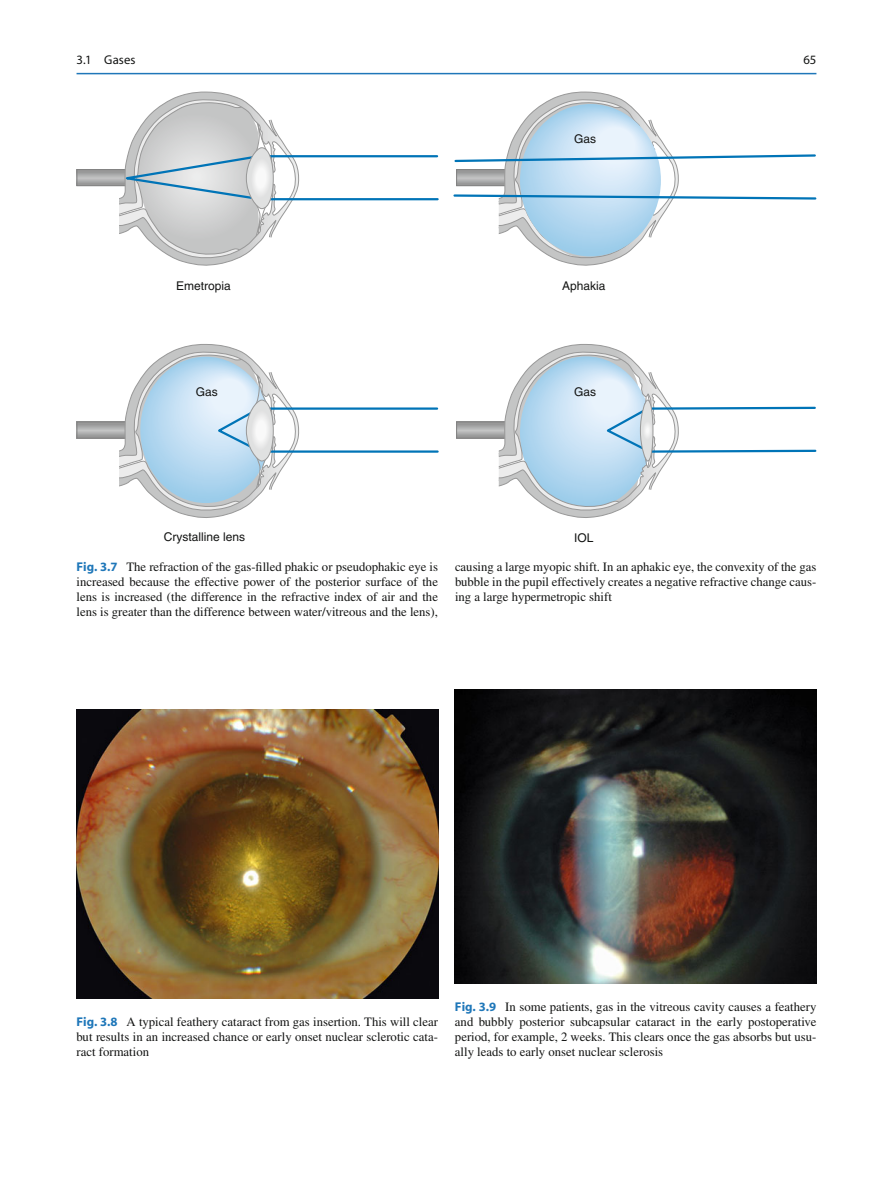
<style>
.page{position:relative;width:893px;height:1187px;background:#fff}
.page>*{position:absolute;margin:0;border:0;box-sizing:border-box;transform-origin:0 0}
.t1{font:12.75px/15px "Times";color:#131413;text-align:justify}
.t2{font:12.75px "Myriad";letter-spacing:.005em;color:#131413}
.t3{font:12px "Helvetica";color:#131413}
.s1{font-family:"Myriad";font-weight:700;color:#1f77b9}
</style>
<div class="page">
<hr style="left:77px;top:73px;width:739px;height:1px;background:#1f77b9">
<svg style="left:79px;top:423px;width:39px;height:13px"></svg>
<div style="left:77px;top:421px;width:53px;height:17px;border:1px solid #818181"></div>
<svg style="left:79px;top:171px;width:34px;height:13px"></svg>
<div style="left:77px;top:169px;width:53px;height:17px;border:1px solid #818181"></div>
<svg style="left:113px;top:91px;width:326px;height:175px"></svg>
<svg style="left:118px;top:344px;width:321px;height:174px"></svg>
<svg style="left:458px;top:423px;width:40px;height:13px"></svg>
<div style="left:456px;top:421px;width:53px;height:17px;border:1px solid #818181"></div>
<svg style="left:498px;top:344px;width:319px;height:174px"></svg>
<svg style="left:453px;top:91px;width:364px;height:175px"></svg>
<img style="left:77px;top:710px;width:361px;height:288px">
<img style="left:455px;top:689px;width:361px;height:294px">
<p class="t2" style="left:77px;top:55px;width:61px">3.1 Gases</p>
<p class="t2" style="left:803px;top:55px;width:14px">65</p>
<p class="t3" style="left:176px;top:281px;width:56px">Emetropia</p>
<p class="t3" style="left:574px;top:135px;width:24px">Gas</p>
<p class="t3" style="left:562px;top:281px;width:45px">Aphakia</p>
<p class="t3" style="left:196px;top:387px;width:24px">Gas</p>
<p class="t3" style="left:574px;top:387px;width:24px">Gas</p>
<p class="t3" style="left:164px;top:532px;width:83px">Crystalline lens</p>
<p class="t3" style="left:574px;top:533px;width:21px">IOL</p>
<p class="t1" style="left:77px;top:560px;width:363px"><span class="s1">Fig. 3.7</span> The refraction of the gas- fi lled phakic or pseudophakic eye is increased because the effective power of the posterior surface of the lens is increased (the difference in the refractive index of air and the lens is greater than the difference between water/vitreous and the lens),</p>
<p class="t1" style="left:455px;top:560px;width:363px">causing a large myopic shift. In an aphakic eye, the convexity of the gas bubble in the pupil effectively creates a negative refractive change caus&shy;ing a large hypermetropic shift</p>
<p class="t1" style="left:77px;top:1015px;width:363px"><span class="s1">Fig. 3.8</span> A typical feathery cataract from gas insertion. This will clear but results in an increased chance or early onset nuclear sclerotic cata&shy;ract formation</p>
<p class="t1" style="left:455px;top:1000px;width:363px"><span class="s1">Fig. 3.9</span> In some patients, gas in the vitreous cavity causes a feathery and bubbly posterior subcapsular cataract in the early postoperative period, for example, 2 weeks. This clears once the gas absorbs but usu&shy;ally leads to early onset nuclear sclerosis</p>
</div>
